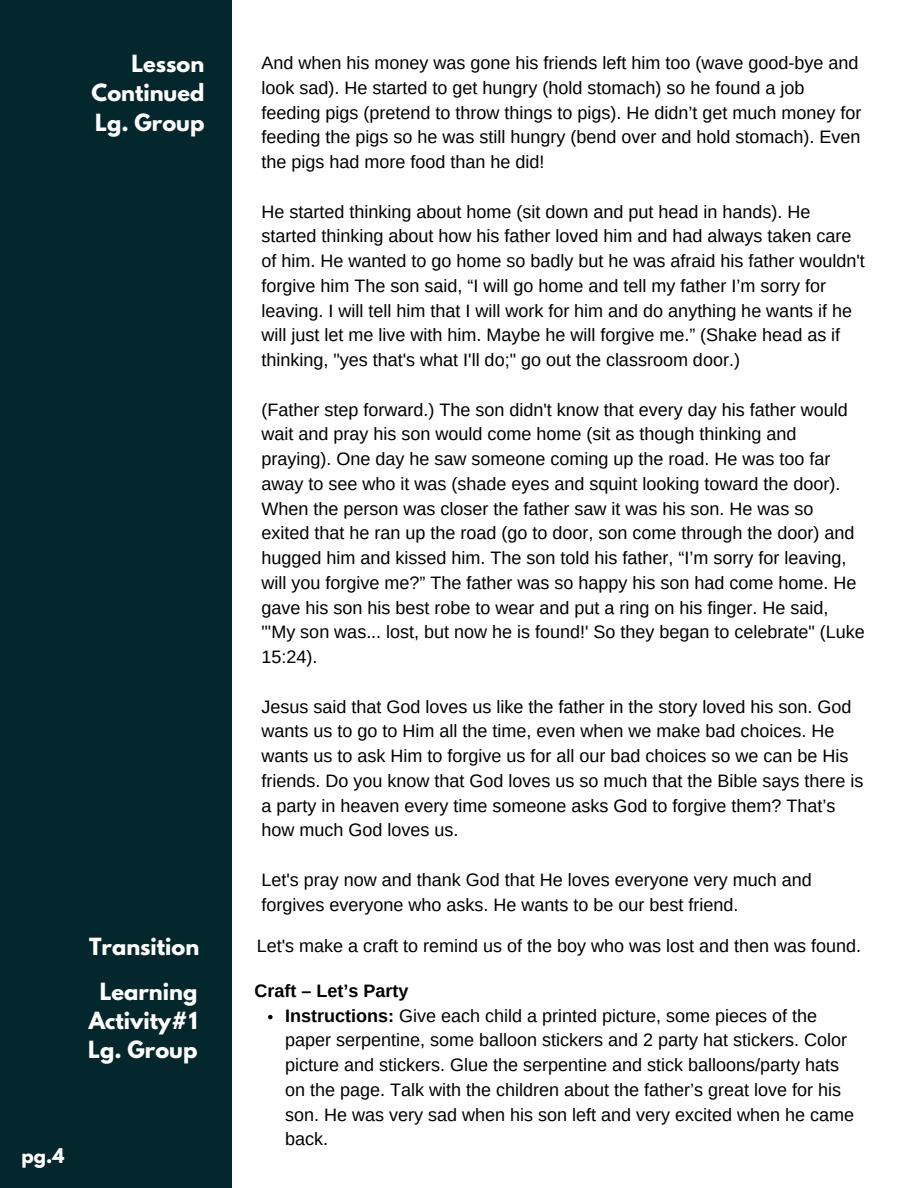
<style>
.page{position:relative;width:918px;height:1188px;background:#fff}
.page>*{position:absolute;margin:0;border:0;box-sizing:border-box;transform-origin:0 0}
.t1{font:700 21px/29.2px "League Spartan";color:#fff;text-align:justify}
.t2{font:18px/24.8px "Arimo";color:#000}
.t3{font:700 18px "Arimo";color:#000}
.t4{font:700 18px "League Spartan";color:#fff}
.s1{font-weight:700}
</style>
<div class="page">
<div style="left:0;top:0;width:232px;height:1188px;background:#03272d"></div>
<svg style="left:268px;top:1015px;width:5px;height:4px"></svg>
<h2 class="t4" style="left:22px;top:1146px;width:44px">pg.4</h2>
<p class="t1" style="left:92px;top:52px;width:114px;text-indent:40px">Lesson Continued Lg. Group</p>
<h1 class="t2" style="left:262px;top:50px;width:601px">And when his money was gone his friends left him too (wave good-bye and look sad). He started to get hungry (hold stomach) so he found a job feeding pigs (pretend to throw things to pigs). He didn’t get much money for feeding the pigs so he was still hungry (bend over and hold stomach). Even the pigs had more food than he did!</h1>
<p class="t2" style="left:262px;top:199px;width:605px">He started thinking about home (sit down and put head in hands). He started thinking about how his father loved him and had always taken care of him. He wanted to go home so badly but he was afraid his father wouldn't forgive him The son said, “I will go home and tell my father I’m sorry for leaving. I will tell him that I will work for him and do anything he wants if he will just let me live with him. Maybe he will forgive me.” (Shake head as if thinking, "yes that's what I'll do;" go out the classroom door.)</p>
<p class="t2" style="left:262px;top:397px;width:605px">(Father step forward.) The son didn't know that every day his father would wait and pray his son would come home (sit as though thinking and praying). One day he saw someone coming up the road. He was too far away to see who it was (shade eyes and squint looking toward the door).<br>When the person was closer the father saw it was his son. He was so exited that he ran up the road (go to door, son come through the door) and hugged him and kissed him. The son told his father, “I’m sorry for leaving, will you forgive me?” The father was so happy his son had come home. He gave his son his best robe to wear and put a ring on his finger. He said, "'My son was... lost, but now he is found!' So they began to celebrate" (Luke 15:24).</p>
<p class="t2" style="left:262px;top:694px;width:603px">Jesus said that God loves us like the father in the story loved his son. God wants us to go to Him all the time, even when we make bad choices. He wants us to ask Him to forgive us for all our bad choices so we can be His friends. Do you know that God loves us so much that the Bible says there is a party in heaven every time someone asks God to forgive them? That’s how much God loves us.</p>
<p class="t2" style="left:262px;top:867px;width:552px">Let's pray now and thank God that He loves everyone very much and forgives everyone who asks. He wants to be our best friend.</p>
<p class="t1" style="left:89px;top:934px;width:112px">Transition</p>
<h2 class="t2" style="left:257px;top:933px;width:606px">Let's make a craft to remind us of the boy who was lost and then was found.</h2>
<h1 class="t1" style="left:88px;top:980px;width:111px;text-align:center">Learning<br>Activity#1<br>Lg. Group</h1>
<h1 class="t3" style="left:255px;top:981px;width:155px">Craft – Let’s Party</h1>
<p class="t2" style="left:285px;top:1003px;width:570px"><span class="s1">Instructions:</span> Give each child a printed picture, some pieces of the paper serpentine, some balloon stickers and 2 party hat stickers. Color picture and stickers. Glue the serpentine and stick balloons/party hats on the page. Talk with the children about the father’s great love for his son. He was very sad when his son left and very excited when he came back.</p>
</div>
